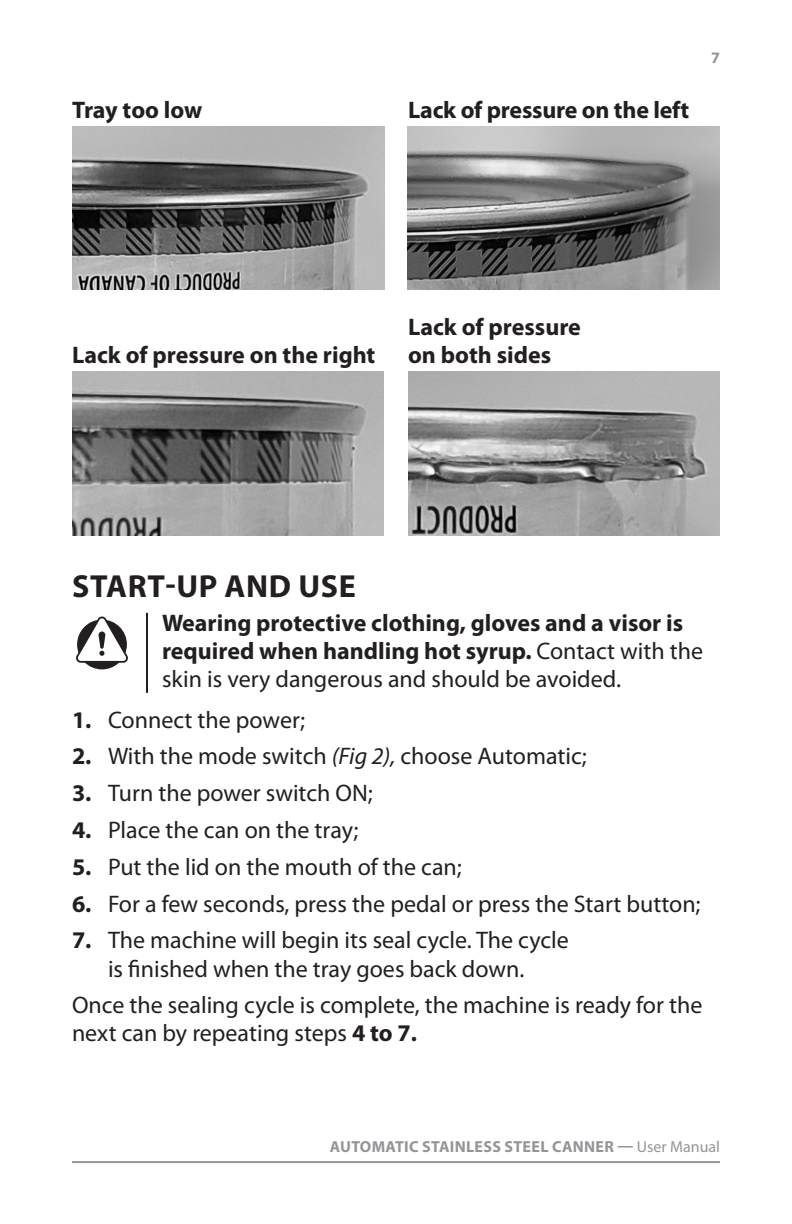
<style>
.page{position:relative;width:792px;height:1224px;background:#fff}
.page>*{position:absolute;margin:0;border:0;box-sizing:border-box;transform-origin:0 0}
.t1{font:700 32px "Myriad Pro";letter-spacing:.02em;color:#231f20}
.t2{font:24px/28.8px "Myriad Pro";color:#231f20;text-align:center}
.t3{font:700 24px/28px "Myriad Pro";color:#231f20}
.t4{font:700 16px "Myriad Pro";letter-spacing:.02em;color:#939598}
.s1{font-weight:400}
.s2{font-weight:700}
.s3{font-style:italic}
</style>
<div class="page">
<hr style="left:146px;top:613px;width:2px;height:80px;background:#231f20">
<div style="left:77px;top:620px;width:50px;height:49px;background:#231f20;border-radius:50%"></div>
<svg style="left:76px;top:616px;width:52px;height:48px"></svg>
<hr style="left:72px;top:1161px;width:648px;height:2px;background:#939598">
<img style="left:72px;top:126px;width:312px;height:164px">
<img style="left:408px;top:126px;width:312px;height:164px">
<img style="left:72px;top:372px;width:312px;height:163px">
<img style="left:408px;top:372px;width:312px;height:163px">
<p class="t3" style="left:72px;top:95px;width:132px">Tray too low</p>
<p class="t3" style="left:408px;top:95px;width:283px">Lack of pressure on the left</p>
<p class="t4" style="left:711px;top:47px;width:10px">7</p>
<p class="t3" style="left:72px;top:341px;width:305px">Lack of pressure on the right</p>
<p class="t3" style="left:408px;top:313px;width:174px">Lack of pressure on both sides</p>
<p class="t1" style="left:72px;top:565px;width:285px">START-UP AND USE</p>
<p class="t3" style="left:162px;top:608px;width:543px">Wearing protective clothing, gloves and a visor is required when handling hot syrup. <span class="s1">Contact with the skin is very dangerous and should be avoided.</span></p>
<p class="t2" style="left:72px;top:705px;width:235px"><span class="s2">1.</span> Connect the power;</p>
<p class="t2" style="left:72px;top:742px;width:516px"><span class="s2">2.</span> With the mode switch <span class="s3">(Fig 2),</span> choose Automatic;</p>
<p class="t2" style="left:72px;top:778px;width:302px"><span class="s2">3.</span> Turn the power switch ON;</p>
<p class="t2" style="left:72px;top:815px;width:288px"><span class="s2">4.</span> Place the can on the tray;</p>
<p class="t2" style="left:72px;top:852px;width:391px"><span class="s2">5.</span> Put the lid on the mouth of the can;</p>
<p class="t2" style="left:72px;top:889px;width:630px"><span class="s2">6.</span> For a few seconds, press the pedal or press the Start button;</p>
<p class="t2" style="left:72px;top:926px;width:498px"><span class="s2">7.</span> The machine will begin its seal cycle. The cycle is finished when the tray goes back down.</p>
<p class="t2" style="left:72px;top:991px;width:632px;line-height:28px;text-align:left">Once the sealing cycle is complete, the machine is ready for the next can by repeating steps <span class="s2">4 to 7.</span></p>
<p class="t4" style="left:330px;top:1136px;width:392px">AUTOMATIC STAINLESS STEEL CANNER — <span class="s1">User Manual</span></p>
</div>
